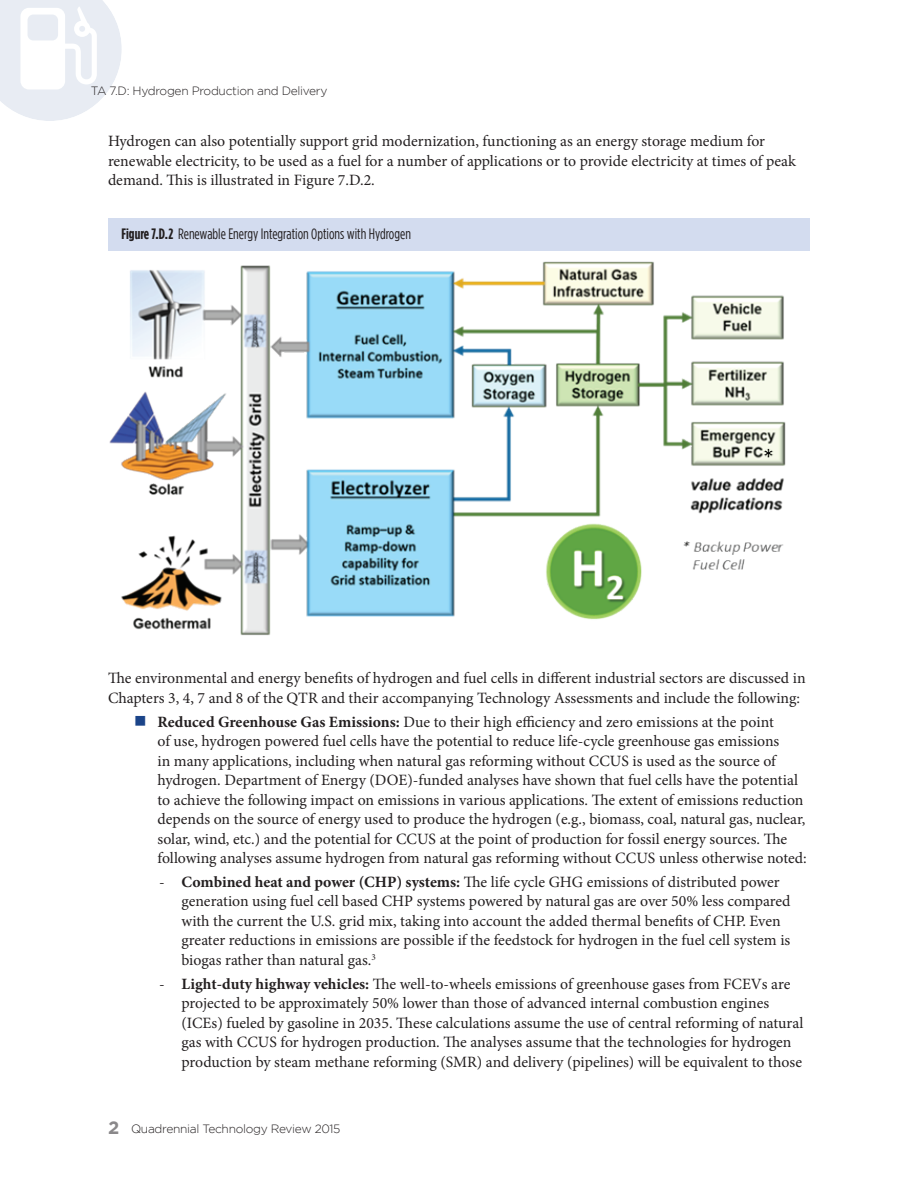
<style>
.page{position:relative;width:918px;height:1188px;background:#fff}
.page>*{position:absolute;margin:0;border:0;box-sizing:border-box;transform-origin:0 0}
.Bullet_Text{font:15.75px/19.5px "Minion Pro";color:#231f20}
.Body_Text{font:15.75px/19.5px "Minion Pro";color:#231f20}
.Figure_Text{font:15px "Gotham Condensed";color:#231f20}
.t1{font:300 12px "Gotham";letter-spacing:-.025em;color:#231f20}
.s1{font-weight:700}
.s2{color:#1b4489}
.s3{font-weight:700;font-size:18px;color:#8a888a}
</style>
<div class="page">
<svg style="left:0;top:0;width:122px;height:121px"></svg>
<div style="left:108px;top:218px;width:702px;height:32px;background:#d3dcef"></div>
<img style="left:109px;top:261px;width:677px;height:375px">
<p class="t1" style="left:91px;top:84px;width:238px">TA 7.D: Hydrogen Production and Delivery</p>
<p class="Body_Text" style="left:108px;top:132px;width:690px">Hydrogen can also potentially support grid modernization, functioning as an energy storage medium for renewable electricity, to be used as a fuel for a number of applications or to provide electricity at times of peak demand. This is illustrated in Figure 7.D.2.</p>
<p class="Figure_Text" style="left:122px;top:226px;width:291px"><span class="s1">Figure 7.D.2</span> Renewable Energy Integration Options with Hydrogen</p>
<p class="Body_Text" style="left:108px;top:669px;width:699px">The environmental and energy benefits of hydrogen and fuel cells in different industrial sectors are discussed in<br>Chapters 3, 4, 7 and 8 of the QTR and their accompanying Technology Assessments and include the following:</p>
<p class="Bullet_Text" style="left:158px;top:712px;width:651px;text-indent:-22px"><span class="s2">■</span> <span class="s1">Reduced Greenhouse Gas Emissions:</span> Due to their high efficiency and zero emissions at the point<br>of use, hydrogen powered fuel cells have the potential to reduce life-cycle greenhouse gas emissions<br>in many applications, including when natural gas reforming without CCUS is used as the source of hydrogen. Department of Energy (DOE)-funded analyses have shown that fuel cells have the potential to achieve the following impact on emissions in various applications. The extent of emissions reduction depends on the source of energy used to produce the hydrogen (e.g., biomass, coal, natural gas, nuclear, solar, wind, etc.) and the potential for CCUS at the point of production for fossil energy sources. The following analyses assume hydrogen from natural gas reforming without CCUS unless otherwise noted:</p>
<p class="Bullet_Text" style="left:182px;top:872px;width:611px;text-indent:-22px">- <span class="s1">Combined heat and power (CHP) systems:</span> The life cycle GHG emissions of distributed power generation using fuel cell based CHP systems powered by natural gas are over 50% less compared with the current the U.S. grid mix, taking into account the added thermal benefits of CHP. Even greater reductions in emissions are possible if the feedstock for hydrogen in the fuel cell system is biogas rather than natural gas.<sup>3</sup></p>
<p class="Bullet_Text" style="left:182px;top:974px;width:623px;text-indent:-22px">- <span class="s1">Light-duty highway vehicles:</span> The well-to-wheels emissions of greenhouse gases from FCEVs are projected to be approximately 50% lower than those of advanced internal combustion engines (ICEs) fueled by gasoline in 2035. These calculations assume the use of central reforming of natural gas with CCUS for hydrogen production. The analyses assume that the technologies for hydrogen production by steam methane reforming (SMR) and delivery (pipelines) will be equivalent to those</p>
<p class="t1" style="left:108px;top:1122px;width:234px"><span class="s3">2</span> Quadrennial Technology Review 2015</p>
</div>
